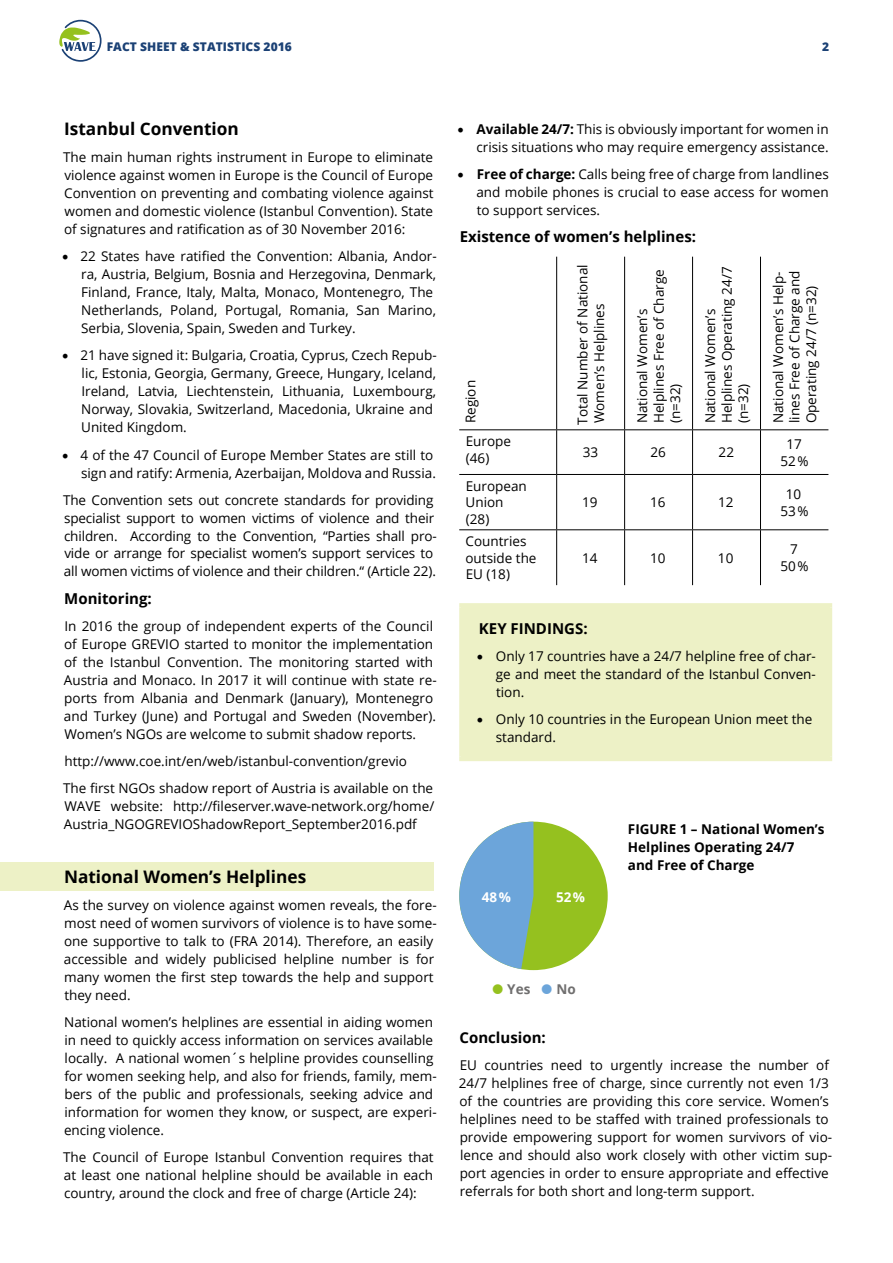
<style>
.page{position:relative;width:893px;height:1263px;background:#fff}
.page>*{position:absolute;margin:0;border:0;box-sizing:border-box;transform-origin:0 0}
.t1{font:700 17.25px "Open Sans";color:#000}
.t2{font:700 15px "Open Sans";color:#000}
.t3{font:13.5px/18px "Open Sans";color:#000}
.t4{font:700 13.5px/18px "Open Sans";color:#000}
.t5{font:700 13.5px "Open Sans";color:#fff}
.t6{font:700 13.5px "Open Sans";color:#706f6f}
.t7{font:800 12px "Open Sans";letter-spacing:.005em;color:#1b4175}
.s1{font-family:"Minion Pro";font-size:18px}
.s2{font-weight:700}
</style>
<div class="page">
<svg style="left:59px;top:20px;width:43px;height:42px"></svg>
<div style="left:0;top:862px;width:434px;height:28px;background:#edf1c6"></div>
<hr style="left:556px;top:257px;width:1px;height:172px;background:#000">
<hr style="left:624px;top:257px;width:1px;height:172px;background:#000">
<hr style="left:692px;top:257px;width:1px;height:172px;background:#000">
<hr style="left:760px;top:257px;width:1px;height:172px;background:#000">
<hr style="left:459px;top:429px;width:98px;height:1px;background:#000">
<hr style="left:557px;top:429px;width:68px;height:1px;background:#000">
<hr style="left:556px;top:430px;width:1px;height:44px;background:#000">
<hr style="left:625px;top:429px;width:68px;height:1px;background:#000">
<hr style="left:624px;top:430px;width:1px;height:44px;background:#000">
<hr style="left:693px;top:429px;width:67px;height:1px;background:#000">
<hr style="left:692px;top:430px;width:1px;height:44px;background:#000">
<hr style="left:760px;top:429px;width:68px;height:1px;background:#000">
<hr style="left:760px;top:430px;width:1px;height:44px;background:#000">
<hr style="left:459px;top:474px;width:98px;height:1px;background:#000">
<hr style="left:557px;top:474px;width:68px;height:1px;background:#000">
<hr style="left:556px;top:475px;width:1px;height:54px;background:#000">
<hr style="left:625px;top:474px;width:68px;height:1px;background:#000">
<hr style="left:624px;top:475px;width:1px;height:54px;background:#000">
<hr style="left:693px;top:474px;width:67px;height:1px;background:#000">
<hr style="left:692px;top:475px;width:1px;height:54px;background:#000">
<hr style="left:760px;top:474px;width:68px;height:1px;background:#000">
<hr style="left:760px;top:475px;width:1px;height:54px;background:#000">
<hr style="left:459px;top:529px;width:98px;height:1px;background:#000">
<hr style="left:557px;top:529px;width:68px;height:1px;background:#000">
<hr style="left:556px;top:530px;width:1px;height:55px;background:#000">
<hr style="left:625px;top:529px;width:68px;height:1px;background:#000">
<hr style="left:624px;top:530px;width:1px;height:55px;background:#000">
<hr style="left:693px;top:529px;width:67px;height:1px;background:#000">
<hr style="left:692px;top:530px;width:1px;height:55px;background:#000">
<hr style="left:760px;top:529px;width:68px;height:1px;background:#000">
<hr style="left:760px;top:530px;width:1px;height:55px;background:#000">
<div style="left:461px;top:605px;width:369px;height:154px;background:#edf1c6"></div>
<div style="left:459px;top:603px;width:373px;height:5px;background:#edf1c6"></div>
<div style="left:459px;top:608px;width:5px;height:149px;background:#edf1c6"></div>
<hr style="left:828px;top:608px;width:4px;height:149px;background:#edf1c6">
<hr style="left:459px;top:757px;width:373px;height:4px;background:#edf1c6">
<div style="left:459px;top:822px;width:149px;height:148px;background:#95c11f;border-radius:50%"></div>
<svg style="left:459px;top:822px;width:74px;height:147px"></svg>
<p class="t7" style="left:107px;top:37px;width:187px">FACT SHEET &amp; STATISTICS 2016</p>
<p class="t7" style="left:822px;top:37px;width:9px">2</p>
<p class="t1" style="left:64px;top:117px;width:176px">Istanbul Convention</p>
<p class="t3" style="left:63px;top:148px;width:372px;text-align:justify">The main human rights instrument in Europe to eliminate violence against women in Europe is the Council of Europe Convention on preventing and combating violence against women and domestic violence (Istanbul Convention). State of signatures and ratification as of 30 November 2016:</p>
<p class="t3" style="left:81px;top:247px;width:357px;text-indent:-19px"><span class="s1">•</span> 22 States have ratified the Convention: Albania, Andor&shy;ra, Austria, Belgium, Bosnia and Herzegovina, Denmark, Finland, France, Italy, Malta, Monaco, Montenegro, The Netherlands, Poland, Portugal, Romania, San Marino, Serbia, Slovenia, Spain, Sweden and Turkey.</p>
<p class="t3" style="left:81px;top:346px;width:357px;text-indent:-19px"><span class="s1">•</span> 21 have signed it: Bulgaria, Croatia, Cyprus, Czech Repub&shy;lic, Estonia, Georgia, Germany, Greece, Hungary, Iceland, Ireland, Latvia, Liechtenstein, Lithuania, Luxembourg, Norway, Slovakia, Switzerland, Macedonia, Ukraine and United Kingdom.</p>
<p class="t3" style="left:62px;top:445px;width:376px;text-align:right"><span class="s1">•</span> 4 of the 47 Council of Europe Member States are still to sign and ratify: Armenia, Azerbaijan, Moldova and Russia.</p>
<p class="t3" style="left:63px;top:490px;width:375px">The Convention sets out concrete standards for providing specialist support to women victims of violence and their children. According to the Convention, “Parties shall pro&shy;vide or arrange for specialist women’s support services to all women victims of violence and their children.“ (Article 22).</p>
<p class="t2" style="left:64px;top:587px;width:89px">Monitoring:</p>
<p class="t3" style="left:64px;top:616px;width:374px">In 2016 the group of independent experts of the Council of Europe GREVIO started to monitor the implementation of the Istanbul Convention. The monitoring started with Austria and Monaco. In 2017 it will continue with state re&shy;ports from Albania and Denmark (January), Montenegro and Turkey (June) and Portugal and Sweden (November).<br>Women’s NGOs are welcome to submit shadow reports.</p>
<p class="t3" style="left:63px;top:747px;width:372px;line-height:27px">http://www.coe.int/en/web/istanbul-convention/grevio<br>The first NGOs shadow report of Austria is available on the</p>
<p class="t3" style="left:64px;top:796px;width:372px">WAVE website: http://fileserver.wave-network.org/home/<br>Austria_NGOGREVIOShadowReport_September2016.pdf</p>
<p class="t1" style="left:64px;top:864px;width:244px">National Women’s Helplines</p>
<p class="t3" style="left:64px;top:895px;width:374px">As the survey on violence against women reveals, the fore&shy;most need of women survivors of violence is to have some&shy;one supportive to talk to (FRA 2014). Therefore, an easily accessible and widely publicised helpline number is for many women the first step towards the help and support they need.</p>
<p class="t3" style="left:64px;top:1012px;width:374px">National women’s helplines are essential in aiding women in need to quickly access information on services available locally. A national women´s helpline provides counselling for women seeking help, and also for friends, family, mem&shy;bers of the public and professionals, seeking advice and information for women they know, or suspect, are experi&shy;encing violence.</p>
<p class="t3" style="left:63px;top:1147px;width:372px;text-align:justify">The Council of Europe Istanbul Convention requires that at least one national helpline should be available in each country, around the clock and free of charge (Article 24):</p>
<p class="t3" style="left:457px;top:119px;width:373px;text-align:right"><span class="s1">•</span> <span class="s2">Available 24/7:</span> This is obviously important for women in crisis situations who may require emergency assistance.</p>
<p class="t3" style="left:476px;top:164px;width:354px;text-align:justify;text-indent:-19px"><span class="s1">•</span> <span class="s2">Free of charge:</span> Calls being free of charge from landlines and mobile phones is crucial to ease access for women to support services.</p>
<p class="t2" style="left:460px;top:226px;width:238px">Existence of women’s helplines:</p>
<p class="t3" style="left:461px;top:423px;width:45px;rotate:-90deg">Region</p>
<p class="t3" style="left:574px;top:424px;width:162px;line-height:16.5px;rotate:-90deg">Total Number of National<br>Women’s Helplines</p>
<p class="t3" style="left:634px;top:423px;width:156px;line-height:16.5px;rotate:-90deg">National Women’s<br>Helplines Free of Charge (n=32)</p>
<p class="t3" style="left:702px;top:423px;width:158px;line-height:16.5px;rotate:-90deg">National Women’s<br>Helplines Operating 24/7 (n=32)</p>
<p class="t3" style="left:770px;top:423px;width:154px;line-height:16.5px;text-align:justify;rotate:-90deg">National Women’s Help&shy;lines Free of Charge and Operating 24/7 (n=32)</p>
<p class="t3" style="left:466px;top:433px;width:47px;line-height:16.5px">Europe (46)</p>
<p class="t3" style="left:583px;top:443px;width:17px">33</p>
<p class="t3" style="left:651px;top:443px;width:17px">26</p>
<p class="t3" style="left:719px;top:443px;width:17px">22</p>
<p class="t3" style="left:781px;top:436px;width:29px;line-height:16.5px;text-align:center">17<br>52%</p>
<p class="t3" style="left:466px;top:477px;width:63px;line-height:16.5px">European<br>Union (28)</p>
<p class="t3" style="left:582px;top:493px;width:17px">19</p>
<p class="t3" style="left:650px;top:493px;width:17px">16</p>
<p class="t3" style="left:718px;top:493px;width:17px">12</p>
<p class="t3" style="left:781px;top:485px;width:29px;line-height:16.5px;text-align:center">10<br>53%</p>
<p class="t3" style="left:465px;top:533px;width:73px;line-height:16.5px">Countries outside the<br>EU (18)</p>
<p class="t3" style="left:582px;top:548px;width:17px">14</p>
<p class="t3" style="left:650px;top:548px;width:17px">10</p>
<p class="t3" style="left:718px;top:548px;width:17px">10</p>
<p class="t3" style="left:781px;top:541px;width:29px;line-height:16.5px;text-align:center">7<br>50%</p>
<p class="t2" style="left:479px;top:618px;width:110px">KEY FINDINGS:</p>
<p class="t3" style="left:496px;top:647px;width:322px;text-align:justify;text-indent:-19px"><span class="s1">•</span> Only 17 countries have a 24/7 helpline free of char&shy;ge and meet the standard of the Istanbul Conven&shy;tion.</p>
<p class="t3" style="left:496px;top:710px;width:318px;text-indent:-19px"><span class="s1">•</span> Only 10 countries in the European Union meet the standard.</p>
<p class="t5" style="left:482px;top:888px;width:30px">48%</p>
<p class="t5" style="left:556px;top:888px;width:30px">52%</p>
<p class="t6" style="left:507px;top:980px;width:25px">Yes</p>
<p class="t6" style="left:556px;top:980px;width:21px">No</p>
<p class="t4" style="left:628px;top:819px;width:198px">FIGURE 1 – National Women’s<br>Helplines Operating 24/7<br>and Free of Charge</p>
<p class="t2" style="left:460px;top:1027px;width:88px">Conclusion:</p>
<p class="t3" style="left:459px;top:1056px;width:375px">EU countries need to urgently increase the number of 24/7 helplines free of charge, since currently not even 1/3 of the countries are providing this core service. Women’s helplines need to be staffed with trained professionals to provide empowering support for women survivors of vio&shy;lence and should also work closely with other victim sup&shy;port agencies in order to ensure appropriate and effective referrals for both short and long-term support.</p>
</div>
